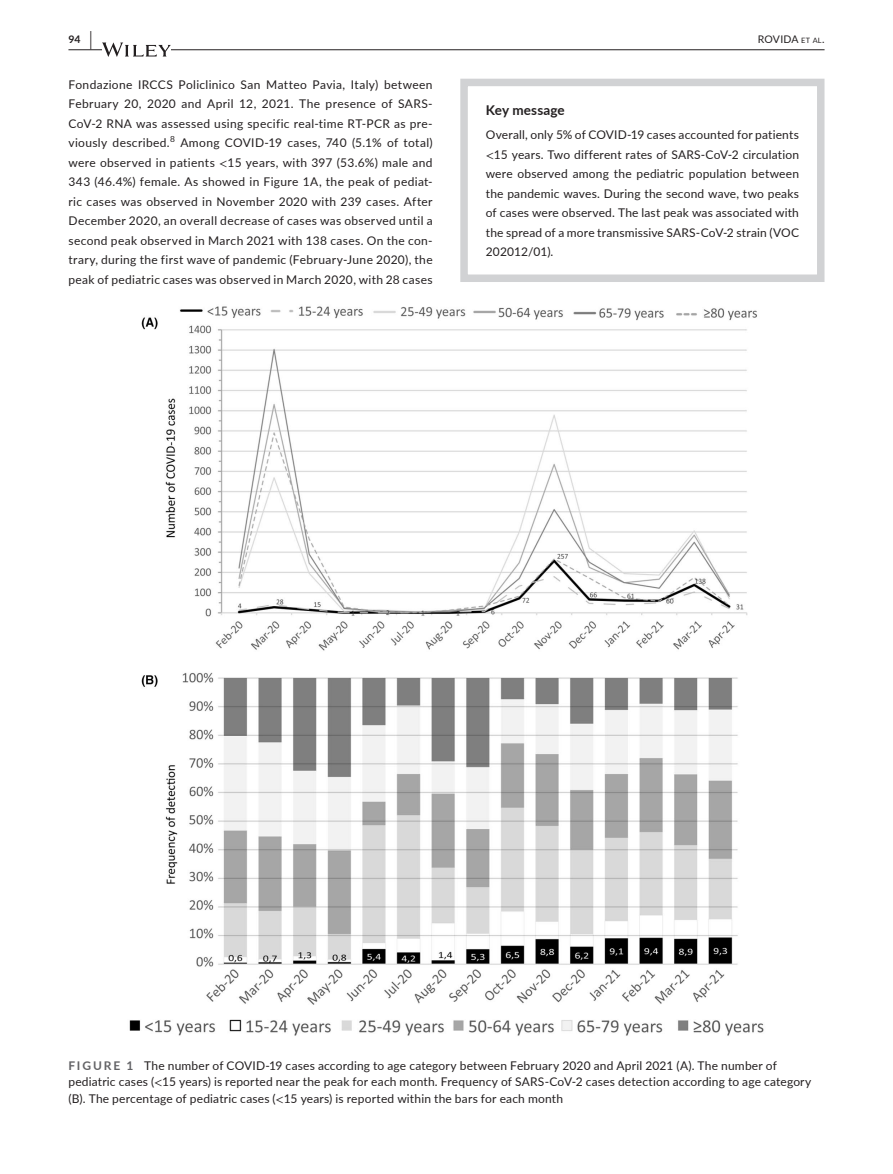
<style>
.page{position:relative;width:893px;height:1174px;background:#fff}
.page>*{position:absolute;margin:0;border:0;box-sizing:border-box;transform-origin:0 0}
.t1{font:700 13.5px "Lato";letter-spacing:.01em;color:#231f20}
.t2{font:12px/19.5px "Lato";letter-spacing:.015em;color:#231f20;text-align:justify}
.t3{font:10.5px "Lato";letter-spacing:.01em;color:#231f20}
.t4{font:700 10.5px "Lato";color:#231f20}
.s1{font-size:19.5px}
.s2{font-size:7.35px}
.s3{font-family:"STIX"}
.s4{font-weight:700;color:#636366}
</style>
<div class="page">
<hr style="left:68px;top:49px;width:756px;height:1px;background:#231f20">
<svg style="left:102px;top:42px;width:69px;height:15px"></svg>
<div style="left:460px;top:79px;width:364px;height:203px;border:8px solid #d1d2d4"></div>
<img style="left:129px;top:306px;width:635px;height:730px">
<p class="t4" style="left:68px;top:31px;width:25px">94 <span class="s1">|</span></p>
<p class="t3" style="left:758px;top:31px;width:68px">ROVIDA <span class="s2">et al</span>.</p>
<p class="t2" style="left:68px;top:74px;width:366px">Fondazione IRCCS Policlinico San Matteo Pavia, Italy) between February 20, 2020 and April 12, 2021. The presence of SARS-CoV-2 RNA was assessed using specific real-time RT-PCR as pre&shy;viously described.<sup>8</sup> Among COVID-19 cases, 740 (5.1% of total) were observed in patients <span class="s3">&lt;</span>15 years, with 397 (53.6%) male and 343 (46.4%) female. As showed in Figure 1A, the peak of pediat&shy;ric cases was observed in November 2020 with 239 cases. After December 2020, an overall decrease of cases was observed until a second peak observed in March 2021 with 138 cases. On the con&shy;trary, during the first wave of pandemic (February-June 2020), the peak of pediatric cases was observed in March 2020, with 28 cases</p>
<p class="t1" style="left:486px;top:100px;width:81px">Key message</p>
<p class="t2" style="left:486px;top:124px;width:315px">Overall, only 5% of COVID-19 cases accounted for patients <span class="s3">&lt;</span>15 years. Two different rates of SARS-CoV-2 circulation were observed among the pediatric population between the pandemic waves. During the second wave, two peaks of cases were observed. The last peak was associated with the spread of a more transmissive SARS-CoV-2 strain (VOC 202012/01).</p>
<p class="t2" style="left:68px;top:1056px;width:744px;line-height:16.5px;text-align:left"><span class="s4">FIGURE 1</span> The number of COVID-19 cases according to age category between February 2020 and April 2021 (A). The number of pediatric cases (<span class="s3">&lt;</span>15 years) is reported near the peak for each month. Frequency of SARS-CoV-2 cases detection according to age category (B). The percentage of pediatric cases (<span class="s3">&lt;</span>15 years) is reported within the bars for each month</p>
</div>
